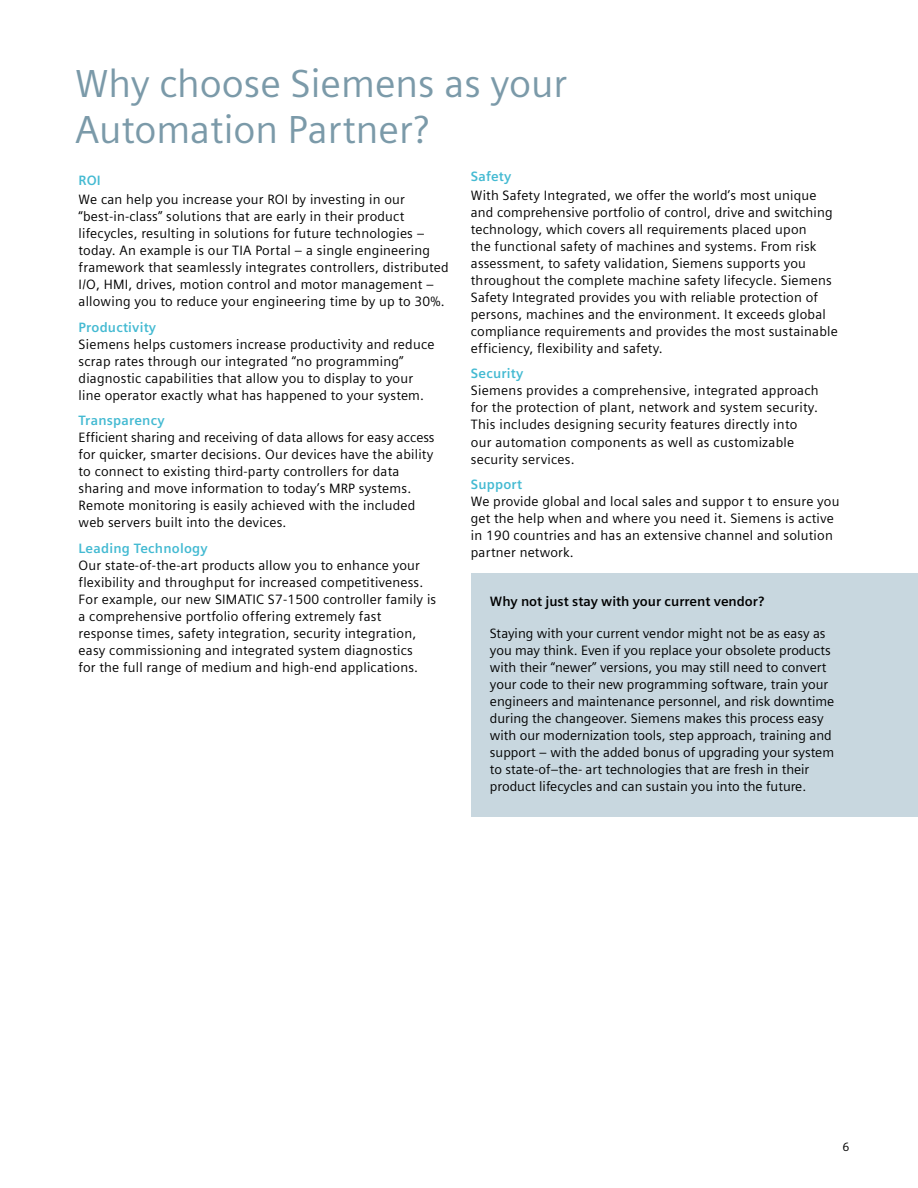
<style>
.page{position:relative;width:918px;height:1188px;background:#fff}
.page>*{position:absolute;margin:0;border:0;box-sizing:border-box;transform-origin:0 0}
.t1{font:39px/46.8px "Siemens Sans Global";color:#7b9aa9}
.t2{font:13.5px/17px "Siemens Sans Global";letter-spacing:.015em;color:#000}
.t3{font:13.5px/17px "Siemens Sans OT";color:#000}
.t4{font:700 13.5px "Siemens Sans Global";letter-spacing:.015em;color:#44bad2}
.t5{font:700 13.5px "Siemens Sans OT";color:#000}
.t6{font:12px "Siemens Sans OT";color:#000}
</style>
<div class="page">
<div style="left:472px;top:573px;width:446px;height:243px;background:#c8d7df"></div>
<h1 class="t1" style="left:75px;top:61px;width:494px">Why choose Siemens as your<br>Automation Partner?</h1>
<p class="t4" style="left:79px;top:172px;width:24px">ROI</p>
<p class="t2" style="left:79px;top:191px;width:372px">We can help you increase your ROI by investing in our “best-in-class” solutions that are early in their product lifecycles, resulting in solutions for future technologies – today. An example is our TIA Portal – a single engineering framework that seamlessly integrates controllers, distributed I/O, HMI, drives, motion control and motor management – allowing you to reduce your engineering time by up to 30%.</p>
<p class="t4" style="left:79px;top:319px;width:79px">Productivity</p>
<p class="t2" style="left:79px;top:336px;width:357px">Siemens helps customers increase productivity and reduce scrap rates through our integrated “no programming” diagnostic capabilities that allow you to display to your line operator exactly what has happened to your system.</p>
<p class="t4" style="left:79px;top:413px;width:88px">Transparency</p>
<p class="t2" style="left:79px;top:430px;width:357px">Efficient sharing and receiving of data allows for easy access for quicker, smarter decisions. Our devices have the ability to connect to existing third-party controllers for data sharing and move information to today’s MRP systems.<br>Remote monitoring is easily achieved with the included web servers built into the devices.</p>
<p class="t4" style="left:79px;top:540px;width:131px">Leading Technology</p>
<p class="t2" style="left:79px;top:557px;width:359px">Our state-of-the-art products allow you to enhance your flexibility and throughput for increased competitiveness.<br>For example, our new SIMATIC S7-1500 controller family is a comprehensive portfolio offering extremely fast response times, safety integration, security integration, easy commissioning and integrated system diagnostics<br>for the full range of medium and high-end applications.</p>
<p class="t4" style="left:471px;top:168px;width:42px">Safety</p>
<p class="t2" style="left:471px;top:187px;width:368px">With Safety Integrated, we offer the world’s most unique and comprehensive portfolio of control, drive and switching technology, which covers all requirements placed upon<br>the functional safety of machines and systems. From risk assessment, to safety validation, Siemens supports you throughout the complete machine safety lifecycle. Siemens Safety Integrated provides you with reliable protection of persons, machines and the environment. It exceeds global compliance requirements and provides the most sustainable efficiency, flexibility and safety.</p>
<p class="t4" style="left:471px;top:366px;width:54px">Security</p>
<p class="t2" style="left:471px;top:383px;width:349px">Siemens provides a comprehensive, integrated approach for the protection of plant, network and system security.<br>This includes designing security features directly into our automation components as well as customizable security services.</p>
<p class="t4" style="left:471px;top:476px;width:53px">Support</p>
<p class="t2" style="left:471px;top:493px;width:370px">We provide global and local sales and suppor t to ensure you get the help when and where you need it. Siemens is active in 190 countries and has an extensive channel and solution partner network.</p>
<p class="t5" style="left:490px;top:594px;width:276px">Why not just stay with your current vendor?</p>
<p class="t3" style="left:490px;top:625px;width:346px">Staying with your current vendor might not be as easy as you may think. Even if you replace your obsolete products with their “newer” versions, you may still need to convert your code to their new programming software, train your engineers and maintenance personnel, and risk downtime during the changeover. Siemens makes this process easy with our modernization tools, step approach, training and support – with the added bonus of upgrading your system to state-of–the- art technologies that are fresh in their product lifecycles and can sustain you into the future.</p>
<p class="t6" style="left:842px;top:1140px;width:8px">6</p>
</div>
